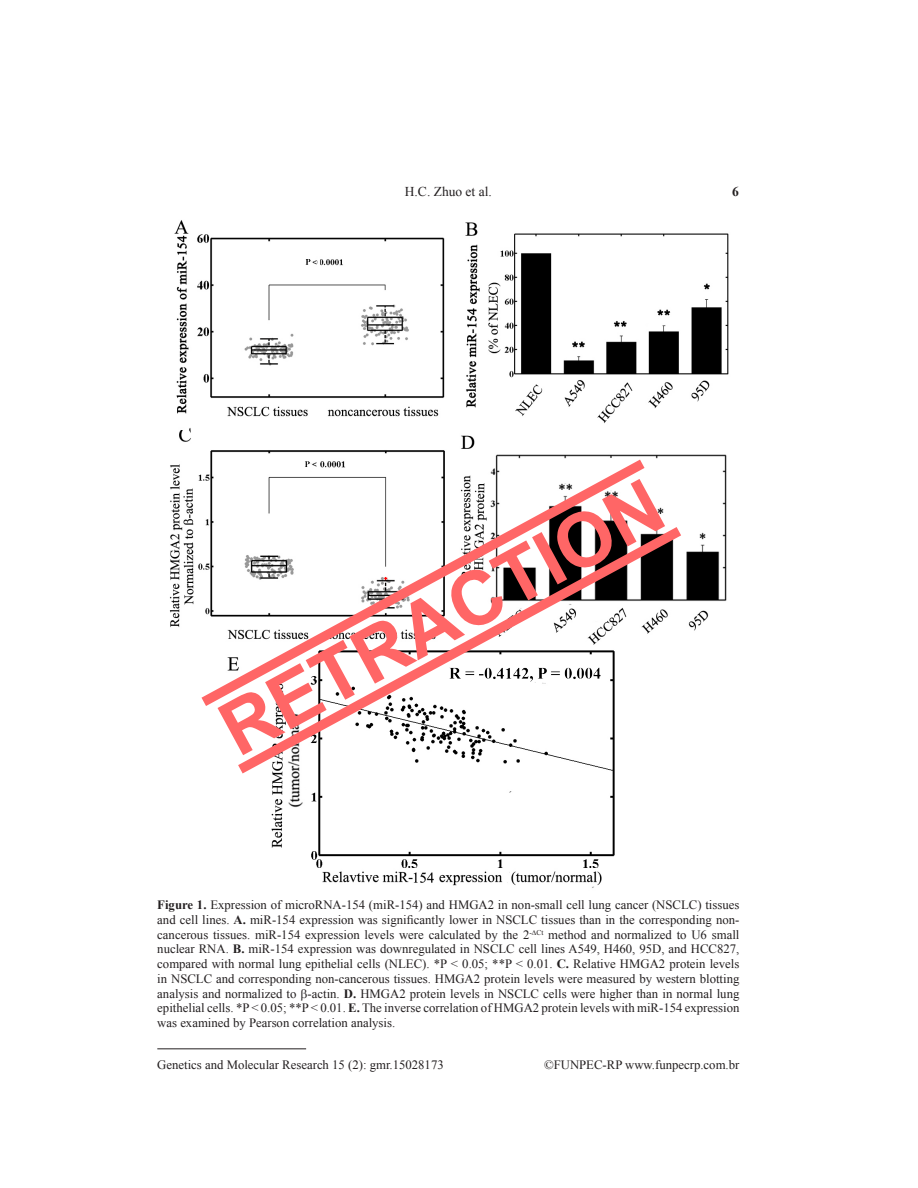
<style>
.page{position:relative;width:918px;height:1188px;background:#fff}
.page>*{position:absolute;margin:0;border:0;box-sizing:border-box;transform-origin:0 0}
._1__Título{font:700 75px "Arial";color:#f66}
.t1{font:13.5px "Times New Roman";color:#231f20}
.t2{font:700 13.5px "Times New Roman";color:#231f20}
.Legendas{font:12.75px/14.7px "Times New Roman";color:#231f20;text-align:justify}
.s1{font-weight:700}
</style>
<div class="page">
<hr style="left:157px;top:1048px;width:149px;height:1px;background:#231f20">
<img style="left:169px;top:220px;width:560px;height:668px">
<svg style="left:202px;top:460px;width:443px;height:246px"></svg>
<svg style="left:238px;top:527px;width:443px;height:246px"></svg>
<p class="t1" style="left:405px;top:182px;width:88px">H.C. Zhuo et al.</p>
<p class="t2" style="left:732px;top:182px;width:8px">6</p>
<p class="_1__Título" style="left:202px;top:689px;width:493px;rotate:-28deg">RETRACTION</p>
<p class="Legendas" style="left:157px;top:898px;width:584px"><span class="s1">Figure 1.</span> Expression of microRNA-154 (miR-154) and HMGA2 in non-small cell lung cancer (NSCLC) tissues and cell lines. <span class="s1">A.</span> miR-154 expression was significantly lower in NSCLC tissues than in the corresponding non&shy;cancerous tissues. miR-154 expression levels were calculated by the 2<sup>-</sup>∆<sup>Ct</sup> method and normalized to U6 small nuclear RNA. <span class="s1">B.</span> miR-154 expression was downregulated in NSCLC cell lines A549, H460, 95D, and HCC827, compared with normal lung epithelial cells (NLEC). *P &lt; 0.05; **P &lt; 0.01. <span class="s1">C.</span> Relative HMGA2 protein levels in NSCLC and corresponding non-cancerous tissues. HMGA2 protein levels were measured by western blotting analysis and normalized to -actin. <span class="s1">D.</span> HMGA2 protein levels in NSCLC cells were higher than in normal lung epithelial cells. *P &lt; 0.05; **P &lt; 0.01. <span class="s1">E.</span> The inverse correlation of HMGA2 protein levels with miR-154 expression was examined by Pearson correlation analysis.</p>
<p class="Legendas" style="left:157px;top:1057px;width:288px">Genetics and Molecular Research 15 (2): gmr.15028173</p>
<p class="Legendas" style="left:544px;top:1057px;width:197px">©FUNPEC-RP www.funpecrp.com.br</p>
</div>
